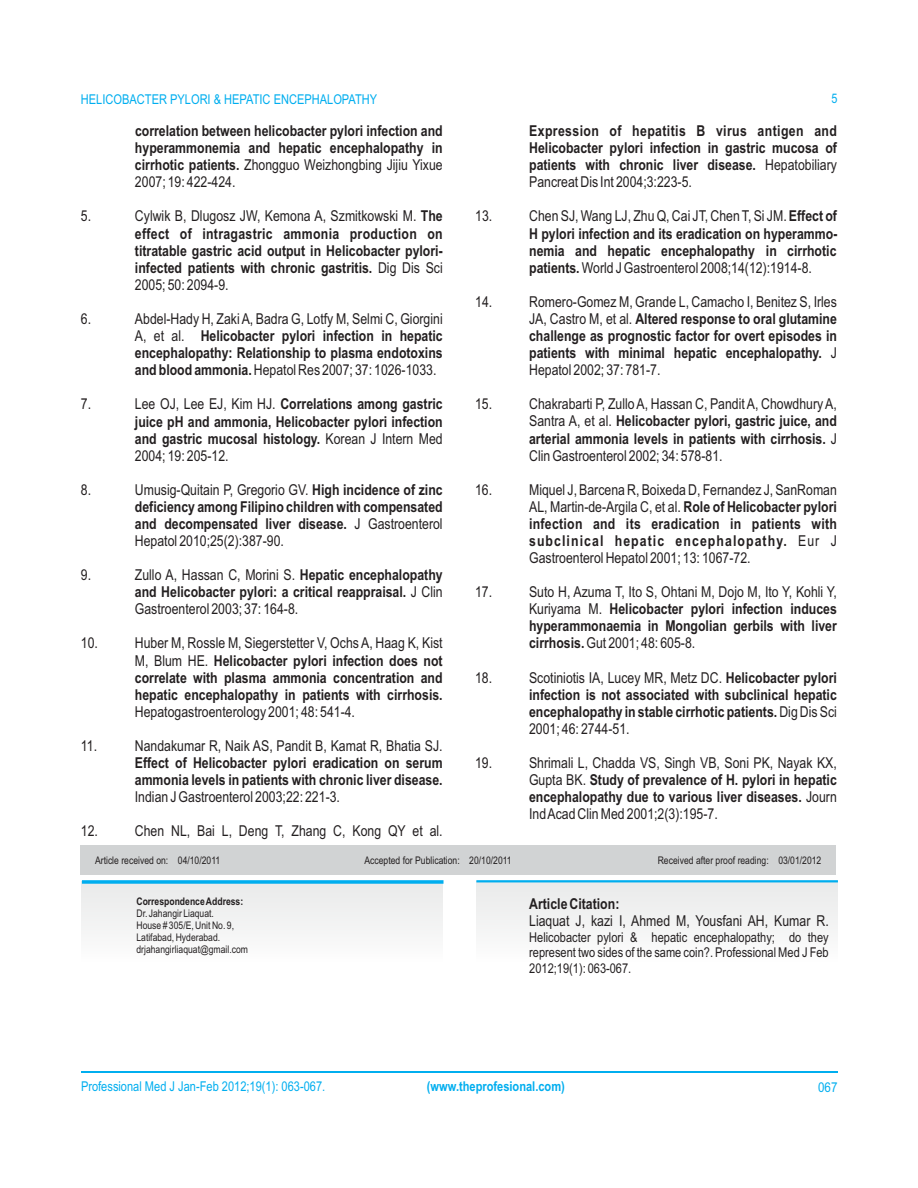
<style>
.page{position:relative;width:918px;height:1188px;background:#fff}
.page>*{position:absolute;margin:0;border:0;box-sizing:border-box;transform-origin:0 0}
.t1{font:700 15px/17.1px "Arial Narrow";color:#231f20}
.t2{font:15px/17px "Arial Narrow";color:#231f20}
.t3{font:700 15px "Arial Narrow";letter-spacing:.02em;color:#231f20}
.t4{font:700 15px "Arial Narrow";letter-spacing:.025em;color:#231f20}
.t5{font:13.5px/15.3px "Arial Narrow";color:#231f20;text-align:justify}
.t6{font:13.5px "Arial Narrow";color:#00aeef}
.t7{font:700 13.5px "Arial Narrow";color:#00aeef}
.t8{font:13.5px "Arial Narrow";color:#00aeef;scale:1.04 1}
.t9{font:13.2px "Arial Narrow";color:#00aeef}
.t10{font:10.5px/11.9px "Arial Narrow";color:#231f20}
.t11{font:700 10.5px "Arial Narrow";color:#231f20}
.s1{font-weight:700}
.s2{font-weight:400}
</style>
<div class="page">
<hr style="left:81px;top:1072px;width:756px;height:1px;background:#00aeef">
<div style="left:80px;top:846px;width:756px;height:29px;background:#d1d3d4"></div>
<div style="left:82px;top:881px;width:361px;height:104px;background:#f5f5f5"></div>
<svg style="left:82px;top:880px;width:362px;height:4px"></svg>
<div style="left:477px;top:881px;width:361px;height:103px;background:#f5f5f5"></div>
<hr style="left:476px;top:880px;width:362px;height:2px;background:#00aeef">
<p class="t6" style="left:81px;top:94px;width:298px">HELICOBACTER PYLORI &amp; HEPATIC ENCEPHALOPATHY</p>
<p class="t9" style="left:831px;top:94px;width:8px">5</p>
<p class="t1" style="left:135px;top:124px;width:309px">correlation between helicobacter pylori infection and</p>
<p class="t4" style="left:529px;top:125px;width:309px">Expression of hepatitis B virus antigen and</p>
<p class="t1" style="left:135px;top:141px;width:309px">hyperammonemia and hepatic encephalopathy in</p>
<p class="t1" style="left:529px;top:141px;width:309px">Helicobacter pylori infection in gastric mucosa of</p>
<p class="t2" style="left:135px;top:158px;width:309px"><span class="s1">cirrhotic patients.</span> Zhongguo Weizhongbing Jijiu Yixue</p>
<p class="t1" style="left:529px;top:158px;width:309px">patients with chronic liver disease. <span class="s2">Hepatobiliary</span></p>
<p class="t2" style="left:135px;top:175px;width:102px">2007; 19: 422-424.</p>
<p class="t2" style="left:529px;top:175px;width:164px">Pancreat Dis Int 2004;3:223-5.</p>
<p class="t2" style="left:81px;top:209px;width:12px">5.</p>
<p class="t2" style="left:135px;top:209px;width:309px">Cylwik B, Dlugosz JW, Kemona A, Szmitkowski M. <span class="s1">The</span></p>
<p class="t2" style="left:475px;top:209px;width:19px">13.</p>
<p class="t2" style="left:529px;top:209px;width:309px">Chen SJ, Wang LJ, Zhu Q, Cai JT, Chen T, Si JM. <span class="s1">Effect of</span></p>
<p class="t3" style="left:135px;top:228px;width:309px">effect of intragastric ammonia production on</p>
<p class="t1" style="left:529px;top:226px;width:310px">H pylori infection and its eradication on hyperammo-</p>
<p class="t1" style="left:135px;top:243px;width:309px">titratable gastric acid output in Helicobacter pylori-</p>
<p class="t1" style="left:529px;top:243px;width:309px">nemia and hepatic encephalopathy in cirrhotic</p>
<p class="t1" style="left:135px;top:261px;width:309px">infected patients with chronic gastritis. <span class="s2">Dig Dis Sci</span></p>
<p class="t2" style="left:529px;top:261px;width:284px"><span class="s1">patients.</span>World J Gastroenterol 2008;14(12):1914-8.</p>
<p class="t2" style="left:135px;top:278px;width:95px">2005; 50: 2094-9.</p>
<p class="t2" style="left:475px;top:295px;width:19px">14.</p>
<p class="t2" style="left:529px;top:295px;width:309px">Romero-Gomez M, Grande L, Camacho I, Benitez S, Irles</p>
<p class="t2" style="left:81px;top:312px;width:12px">6.</p>
<p class="t2" style="left:135px;top:312px;width:309px">Abdel-Hady H, Zaki A, Badra G, Lotfy M, Selmi C, Giorgini</p>
<p class="t1" style="left:529px;top:312px;width:309px"><span class="s2">JA, Castro M, et al.</span> Altered response to oral glutamine</p>
<p class="t1" style="left:135px;top:329px;width:309px"><span class="s2">A, et al.</span> Helicobacter pylori infection in hepatic</p>
<p class="t1" style="left:529px;top:329px;width:309px">challenge as prognostic factor for overt episodes in</p>
<p class="t1" style="left:135px;top:346px;width:309px">encephalopathy: Relationship to plasma endotoxins</p>
<p class="t1" style="left:529px;top:346px;width:309px">patients with minimal hepatic encephalopathy. <span class="s2">J</span></p>
<p class="t2" style="left:135px;top:363px;width:303px"><span class="s1">and blood ammonia.</span> Hepatol Res 2007; 37: 1026-1033.</p>
<p class="t2" style="left:529px;top:363px;width:133px">Hepatol 2002; 37: 781-7.</p>
<p class="t2" style="left:81px;top:397px;width:12px">7.</p>
<p class="t1" style="left:135px;top:397px;width:309px"><span class="s2">Lee OJ, Lee EJ, Kim HJ.</span> Correlations among gastric</p>
<p class="t2" style="left:475px;top:397px;width:19px">15.</p>
<p class="t2" style="left:529px;top:397px;width:309px">Chakrabarti P, Zullo A, Hassan C, Pandit A, Chowdhury A,</p>
<p class="t1" style="left:135px;top:414px;width:309px">juice pH and ammonia, Helicobacter pylori infection</p>
<p class="t1" style="left:529px;top:414px;width:309px"><span class="s2">Santra A, et al.</span> Helicobacter pylori, gastric juice, and</p>
<p class="t1" style="left:135px;top:431px;width:309px">and gastric mucosal histology. <span class="s2">Korean J Intern Med</span></p>
<p class="t1" style="left:529px;top:431px;width:309px">arterial ammonia levels in patients with cirrhosis. <span class="s2">J</span></p>
<p class="t2" style="left:135px;top:448px;width:95px">2004; 19: 205-12.</p>
<p class="t2" style="left:529px;top:448px;width:195px">Clin Gastroenterol 2002; 34: 578-81.</p>
<p class="t2" style="left:81px;top:483px;width:12px">8.</p>
<p class="t2" style="left:135px;top:483px;width:309px">Umusig-Quitain P, Gregorio GV. <span class="s1">High incidence of zinc</span></p>
<p class="t2" style="left:475px;top:482px;width:19px">16.</p>
<p class="t2" style="left:529px;top:482px;width:309px">Miquel J, Barcena R, Boixeda D, Fernandez J, SanRoman</p>
<p class="t1" style="left:135px;top:500px;width:309px">deficiency among Filipino children with compensated</p>
<p class="t2" style="left:529px;top:499px;width:309px">AL, Martin-de-Argila C, et al. <span class="s1">Role of Helicobacter pylori</span></p>
<p class="t1" style="left:135px;top:517px;width:309px">and decompensated liver disease. <span class="s2">J Gastroenterol</span></p>
<p class="t3" style="left:529px;top:518px;width:309px">infection and its eradication in patients with</p>
<p class="t2" style="left:135px;top:534px;width:151px">Hepatol 2010;25(2):387-90.</p>
<p class="t2" style="left:529px;top:534px;width:309px"><span class="s1">subclinical hepatic encephalopathy.</span> Eur J<br>Gastroenterol Hepatol 2001; 13: 1067-72.</p>
<p class="t2" style="left:81px;top:568px;width:12px">9.</p>
<p class="t1" style="left:135px;top:568px;width:309px"><span class="s2">Zullo A, Hassan C, Morini S.</span> Hepatic encephalopathy and Helicobacter pylori: a critical reappraisal. <span class="s2">J Clin</span></p>
<p class="t2" style="left:475px;top:585px;width:19px">17.</p>
<p class="t2" style="left:529px;top:585px;width:309px">Suto H, Azuma T, Ito S, Ohtani M, Dojo M, Ito Y, Kohli Y,</p>
<p class="t2" style="left:135px;top:602px;width:165px">Gastroenterol 2003; 37: 164-8.</p>
<p class="t1" style="left:529px;top:602px;width:309px"><span class="s2">Kuriyama M.</span> Helicobacter pylori infection induces hyperammonaemia in Mongolian gerbils with liver</p>
<p class="t2" style="left:81px;top:636px;width:19px">10.</p>
<p class="t2" style="left:135px;top:636px;width:309px">Huber M, Rossle M, Siegerstetter V, Ochs A, Haag K, Kist</p>
<p class="t2" style="left:529px;top:636px;width:168px"><span class="s1">cirrhosis.</span> Gut 2001; 48: 605-8.</p>
<p class="t1" style="left:135px;top:653px;width:309px"><span class="s2">M, Blum HE.</span> Helicobacter pylori infection does not correlate with plasma ammonia concentration and</p>
<p class="t2" style="left:475px;top:670px;width:19px">18.</p>
<p class="t2" style="left:529px;top:670px;width:309px">Scotiniotis IA, Lucey MR, Metz DC. <span class="s1">Helicobacter pylori</span></p>
<p class="t1" style="left:135px;top:687px;width:309px">hepatic encephalopathy in patients with cirrhosis.</p>
<p class="t1" style="left:529px;top:687px;width:309px">infection is not associated with subclinical hepatic</p>
<p class="t2" style="left:135px;top:704px;width:222px">Hepatogastroenterology 2001; 48: 541-4.</p>
<p class="t1" style="left:529px;top:704px;width:309px">encephalopathy in stable cirrhotic patients. <span class="s2">Dig Dis Sci<br>2001; 46: 2744-51.</span></p>
<p class="t2" style="left:81px;top:738px;width:18px">11.</p>
<p class="t2" style="left:135px;top:738px;width:309px">Nandakumar R, Naik AS, Pandit B, Kamat R, Bhatia SJ.</p>
<p class="t1" style="left:135px;top:755px;width:309px">Effect of Helicobacter pylori eradication on serum</p>
<p class="t2" style="left:475px;top:755px;width:19px">19.</p>
<p class="t2" style="left:529px;top:755px;width:309px">Shrimali L, Chadda VS, Singh VB, Soni PK, Nayak KX,</p>
<p class="t1" style="left:135px;top:773px;width:309px">ammonia levels in patients with chronic liver disease.</p>
<p class="t1" style="left:529px;top:772px;width:309px"><span class="s2">Gupta BK.</span> Study of prevalence of H. pylori in hepatic</p>
<p class="t2" style="left:135px;top:790px;width:207px">Indian J Gastroenterol 2003;22: 221-3.</p>
<p class="t1" style="left:529px;top:790px;width:309px">encephalopathy due to various liver diseases. <span class="s2">Journ<br>Ind Acad Clin Med 2001;2(3):195-7.</span></p>
<p class="t2" style="left:81px;top:824px;width:19px">12.</p>
<p class="t2" style="left:135px;top:824px;width:309px">Chen NL, Bai L, Deng T, Zhang C, Kong QY et al.</p>
<p class="t10" style="left:95px;top:855px;width:127px">Article received on: 04/10/2011</p>
<p class="t10" style="left:658px;top:855px;width:165px">Received after proof reading: 03/01/2012</p>
<p class="t11" style="left:136px;top:898px;width:108px">Correspondence Address:</p>
<p class="t10" style="left:136px;top:909px;width:113px">Dr. Jahangir Liaquat.<br>House # 305/E, Unit No. 9,<br>Latifabad, Hyderabad. drjahangirliaquat@gmail.com</p>
<p class="t10" style="left:364px;top:855px;width:149px">Accepted for Publication: 20/10/2011</p>
<p class="t1" style="left:529px;top:897px;width:92px">Article Citation:</p>
<p class="t2" style="left:529px;top:914px;width:301px">Liaquat J, kazi I, Ahmed M, Yousfani AH, Kumar R.</p>
<p class="t5" style="left:529px;top:931px;width:301px">Helicobacter pylori &amp; hepatic encephalopathy; do they represent two sides of the same coin?. Professional Med J Feb 2012;19(1): 063-067.</p>
<p class="t6" style="left:81px;top:1082px;width:246px">Professional Med J Jan-Feb 2012;19(1): 063-067.</p>
<p class="t7" style="left:427px;top:1082px;width:140px">(www.theprofesional.com)</p>
<p class="t8" style="left:818px;top:1082px;width:20px">067</p>
</div>
